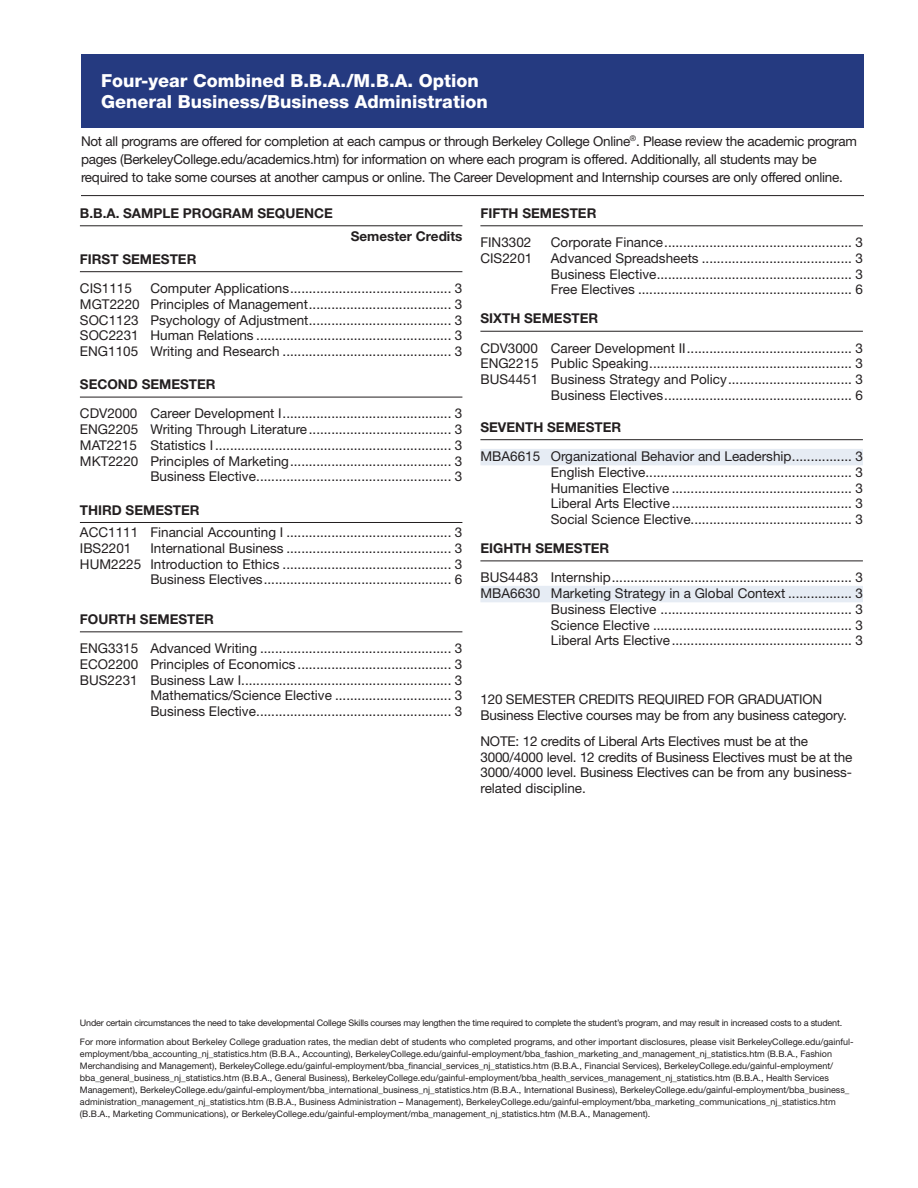
<style>
.page{position:relative;width:918px;height:1188px;background:#fff}
.page>*{position:absolute;margin:0;border:0;box-sizing:border-box;transform-origin:0 0}
.degree{font:800 18px "Helvetica Neue";color:#fff}
.course{font:13.5px/15.8px "Helvetica Neue";color:#231f20}
.t1{font:13.5px/18px "Helvetica Neue LT Std";letter-spacing:-.02em;color:#231f20}
.bottom_right_copy{font:13.5px/15.8px "Helvetica Neue";letter-spacing:-.015em;color:#231f20}
.quarter{font:700 13.5px "Helvetica Neue";color:#231f20}
.sample_program{font:700 13.5px "Helvetica Neue";color:#231f20}
.QtrHrsCredit{font:700 13.5px "Helvetica Neue";color:#231f20}
.course-2{font:9px/12px "Helvetica Neue";color:#231f20}
.course-3{font:9px "Helvetica Neue";letter-spacing:-.02em;color:#231f20}
</style>
<div class="page">
<hr style="left:81px;top:195px;width:783px;height:1px;background:#231f20">
<div style="left:81px;top:54px;width:783px;height:73px;background:#253a80"></div>
<hr style="left:80px;top:225px;width:382px;height:1px;background:#231f20">
<hr style="left:80px;top:271px;width:382px;height:1px;background:#231f20">
<hr style="left:80px;top:397px;width:382px;height:1px;background:#231f20">
<hr style="left:80px;top:522px;width:382px;height:1px;background:#231f20">
<hr style="left:80px;top:631px;width:382px;height:1px;background:#231f20">
<hr style="left:480px;top:225px;width:383px;height:1px;background:#231f20">
<hr style="left:480px;top:331px;width:383px;height:1px;background:#231f20">
<hr style="left:480px;top:439px;width:383px;height:1px;background:#231f20">
<div style="left:480px;top:449px;width:383px;height:16px;background:#e6ecf4"></div>
<hr style="left:480px;top:561px;width:383px;height:1px;background:#231f20">
<div style="left:480px;top:586px;width:383px;height:16px;background:#e6ecf4"></div>
<p class="degree" style="left:101px;top:70px;width:379px">Four-year Combined B.B.A./M.B.A. Option</p>
<p class="degree" style="left:101px;top:91px;width:388px">General Business/Business Administration</p>
<p class="t1" style="left:81px;top:132px;width:777px">Not all programs are offered for completion at each campus or through Berkeley College Online<sup>®</sup>. Please review the academic program pages (BerkeleyCollege.edu/academics.htm) for information on where each program is offered. Additionally, all students may be required to take some courses at another campus or online. The Career Development and Internship courses are only offered online.</p>
<p class="sample_program" style="left:80px;top:205px;width:255px">B.B.A. SAMPLE PROGRAM SEQUENCE</p>
<p class="QtrHrsCredit" style="left:351px;top:228px;width:113px">Semester Credits</p>
<p class="quarter" style="left:80px;top:251px;width:118px">FIRST SEMESTER</p>
<p class="course" style="left:80px;top:280px;width:54px">CIS1115</p>
<p class="course" style="left:150px;top:280px;width:314px">Computer Applications........................................... 3</p>
<p class="course" style="left:80px;top:296px;width:384px">MGT2220 Principles of Management...................................... 3</p>
<p class="course" style="left:80px;top:312px;width:384px">SOC1123 Psychology of Adjustment...................................... 3</p>
<p class="course" style="left:80px;top:327px;width:384px">SOC2231 Human Relations .................................................... 3<br>ENG1105 Writing and Research ............................................. 3</p>
<p class="quarter" style="left:80px;top:376px;width:137px">SECOND SEMESTER</p>
<p class="course" style="left:80px;top:406px;width:384px">CDV2000 Career Development I............................................. 3</p>
<p class="course" style="left:80px;top:421px;width:384px">ENG2205 Writing Through Literature...................................... 3</p>
<p class="course" style="left:80px;top:437px;width:384px">MAT2215 Statistics I............................................................... 3</p>
<p class="course" style="left:80px;top:453px;width:384px">MKT2220 Principles of Marketing........................................... 3</p>
<p class="course" style="left:150px;top:469px;width:314px">Business Elective.................................................... 3</p>
<p class="sample_program" style="left:80px;top:501px;width:121px">THIRD SEMESTER</p>
<p class="course" style="left:80px;top:524px;width:384px">ACC1111 Financial Accounting I ............................................ 3<br>IBS2201</p>
<p class="course" style="left:150px;top:540px;width:314px">International Business ............................................ 3</p>
<p class="course" style="left:80px;top:556px;width:384px">HUM2225 Introduction to Ethics ............................................. 3</p>
<p class="course" style="left:150px;top:571px;width:314px">Business Electives.................................................. 6</p>
<p class="quarter" style="left:80px;top:611px;width:136px">FOURTH SEMESTER</p>
<p class="course" style="left:80px;top:640px;width:384px">ENG3315 Advanced Writing ................................................... 3</p>
<p class="course" style="left:80px;top:656px;width:384px">ECO2200 Principles of Economics ......................................... 3</p>
<p class="course" style="left:80px;top:672px;width:384px">BUS2231 Business Law I........................................................ 3</p>
<p class="course" style="left:150px;top:688px;width:314px">Mathematics/Science Elective ............................... 3</p>
<p class="course" style="left:150px;top:703px;width:314px">Business Elective.................................................... 3</p>
<p class="quarter" style="left:480px;top:205px;width:118px">FIFTH SEMESTER</p>
<p class="course" style="left:480px;top:234px;width:53px">FIN3302</p>
<p class="course" style="left:551px;top:234px;width:314px">Corporate Finance.................................................. 3</p>
<p class="course" style="left:480px;top:250px;width:54px">CIS2201</p>
<p class="course" style="left:551px;top:250px;width:314px">Advanced Spreadsheets ........................................ 3</p>
<p class="course" style="left:551px;top:266px;width:314px">Business Elective.................................................... 3<br>Free Electives ......................................................... 6</p>
<p class="quarter" style="left:480px;top:310px;width:119px">SIXTH SEMESTER</p>
<p class="course" style="left:480px;top:340px;width:384px">CDV3000 Career Development II............................................ 3</p>
<p class="course" style="left:480px;top:355px;width:384px">ENG2215 Public Speaking...................................................... 3</p>
<p class="course" style="left:480px;top:371px;width:384px">BUS4451 Business Strategy and Policy................................. 3</p>
<p class="course" style="left:551px;top:387px;width:314px">Business Electives.................................................. 6</p>
<p class="quarter" style="left:480px;top:419px;width:142px">SEVENTH SEMESTER</p>
<p class="course" style="left:480px;top:448px;width:384px">MBA6615 Organizational Behavior and Leadership................ 3</p>
<p class="course" style="left:551px;top:464px;width:314px">English Elective....................................................... 3</p>
<p class="course" style="left:551px;top:480px;width:314px">Humanities Elective ................................................ 3</p>
<p class="course" style="left:551px;top:495px;width:314px">Liberal Arts Elective................................................ 3</p>
<p class="course" style="left:551px;top:511px;width:314px">Social Science Elective........................................... 3</p>
<p class="quarter" style="left:480px;top:540px;width:130px">EIGHTH SEMESTER</p>
<p class="course" style="left:480px;top:569px;width:384px">BUS4483 Internship................................................................ 3</p>
<p class="course" style="left:480px;top:585px;width:384px">MBA6630 Marketing Strategy in a Global Context ................. 3</p>
<p class="course" style="left:551px;top:601px;width:314px">Business Elective ................................................... 3</p>
<p class="course" style="left:551px;top:617px;width:314px">Science Elective ..................................................... 3</p>
<p class="course" style="left:551px;top:632px;width:314px">Liberal Arts Elective................................................ 3</p>
<p class="bottom_right_copy" style="left:480px;top:691px;width:343px">120 SEMESTER CREDITS REQUIRED FOR GRADUATION</p>
<p class="bottom_right_copy" style="left:480px;top:707px;width:368px">Business Elective courses may be from any business category.</p>
<p class="bottom_right_copy" style="left:480px;top:733px;width:374px">NOTE: 12 credits of Liberal Arts Electives must be at the 3000/4000 level. 12 credits of Business Electives must be at the 3000/4000 level. Business Electives can be from any business&shy;related discipline.</p>
<p class="course-3" style="left:80px;top:1017px;width:764px">Under certain circumstances the need to take developmental College Skills courses may lengthen the time required to complete the student’s program, and may result in increased costs to a student.</p>
<p class="course-2" style="left:80px;top:1035px;width:775px">For more information about Berkeley College graduation rates, the median debt of students who completed programs, and other important disclosures, please visit BerkeleyCollege.edu/gainful&shy;employment/bba_accounting_nj_statistics.htm (B.B.A., Accounting), BerkeleyCollege.edu/gainful-employment/bba_fashion_marketing_and_management_nj_statistics.htm (B.B.A., Fashion Merchandising and Management), BerkeleyCollege.edu/gainful-employment/bba_financial_services_nj_statistics.htm (B.B.A., Financial Services), BerkeleyCollege.edu/gainful-employment/ bba_general_business_nj_statistics.htm (B.B.A., General Business), BerkeleyCollege.edu/gainful-employment/bba_health_services_management_nj_statistics.htm (B.B.A., Health Services Management), BerkeleyCollege.edu/gainful-employment/bba_international_business_nj_statistics.htm (B.B.A., International Business), BerkeleyCollege.edu/gainful-employment/bba_business_ administration_management_nj_statistics.htm (B.B.A., Business Administration – Management), BerkeleyCollege.edu/gainful-employment/bba_marketing_communications_nj_statistics.htm (B.B.A., Marketing Communications), or BerkeleyCollege.edu/gainful-employment/mba_management_nj_statistics.htm (M.B.A., Management).</p>
</div>
